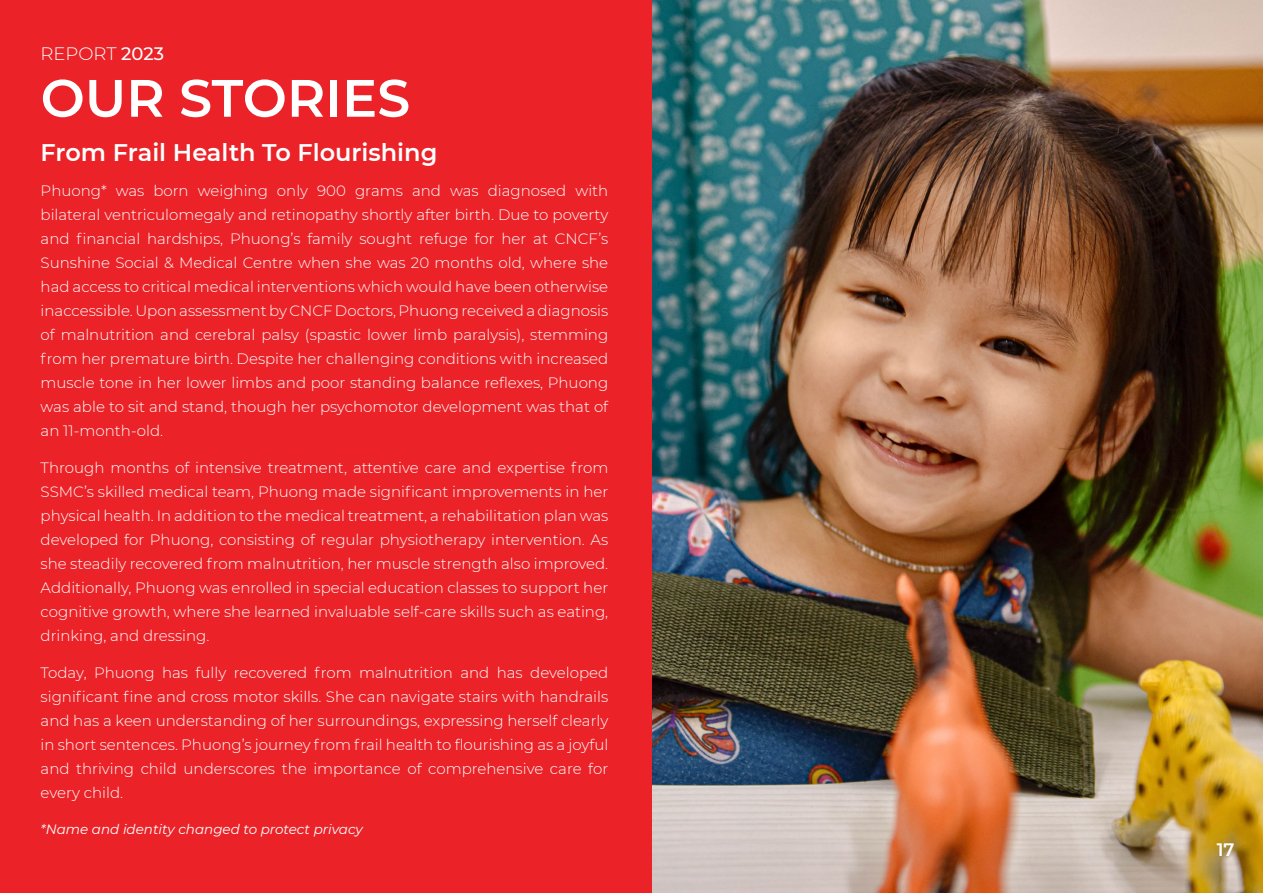
<style>
.page{position:relative;width:1263px;height:893px;background:#fff}
.page>*{position:absolute;margin:0;border:0;box-sizing:border-box;transform-origin:0 0}
.t1{font:600 52.5px "Montserrat";color:#fff}
.t2{font:600 24px "Montserrat";color:#fff}
.t3{font:300 18px "Montserrat";color:#fff}
.t4{font:600 18px "Montserrat";color:#fff}
.t5{font:300 15px/24px "Montserrat";color:#fff;text-align:justify}
.t6{font:italic 13.5px "Montserrat";color:#fff}
.s1{font-weight:500}
</style>
<div class="page">
<div style="left:0;top:1px;width:653px;height:892px;background:#eb2329"></div>
<img style="left:653px;top:0;width:610px;height:893px">
<p class="t3" style="left:41px;top:41px;width:125px">REPORT <span class="s1">2023</span></p>
<h1 class="t1" style="left:41px;top:61px;width:371px">OUR STORIES</h1>
<h2 class="t2" style="left:41px;top:135px;width:398px">From Frail Health To Flourishing</h2>
<p class="t5" style="left:41px;top:178px;width:569px">Phuong* was born weighing only 900 grams and was diagnosed with bilateral ventriculomegaly and retinopathy shortly after birth. Due to poverty and financial hardships, Phuong’s family sought refuge for her at CNCF’s Sunshine Social &amp; Medical Centre when she was 20 months old, where she had access to critical medical interventions which would have been otherwise inaccessible. Upon assessment by CNCF Doctors, Phuong received a diagnosis of malnutrition and cerebral palsy (spastic lower limb paralysis), stemming from her premature birth. Despite her challenging conditions with increased muscle tone in her lower limbs and poor standing balance reflexes, Phuong was able to sit and stand, though her psychomotor development was that of an 11-month-old.</p>
<p class="t5" style="left:41px;top:455px;width:569px">Through months of intensive treatment, attentive care and expertise from SSMC’s skilled medical team, Phuong made significant improvements in her physical health. In addition to the medical treatment, a rehabilitation plan was developed for Phuong, consisting of regular physiotherapy intervention. As she steadily recovered from malnutrition, her muscle strength also improved.<br>Additionally, Phuong was enrolled in special education classes to support her cognitive growth, where she learned invaluable self-care skills such as eating, drinking, and dressing.</p>
<p class="t5" style="left:41px;top:660px;width:569px">Today, Phuong has fully recovered from malnutrition and has developed significant fine and cross motor skills. She can navigate stairs with handrails and has a keen understanding of her surroundings, expressing herself clearly in short sentences. Phuong’s journey from frail health to flourishing as a joyful and thriving child underscores the importance of comprehensive care for every child.</p>
<p class="t6" style="left:41px;top:820px;width:324px">*Name and identity changed to protect privacy</p>
<p class="t4" style="left:1217px;top:837px;width:19px">17</p>
</div>
